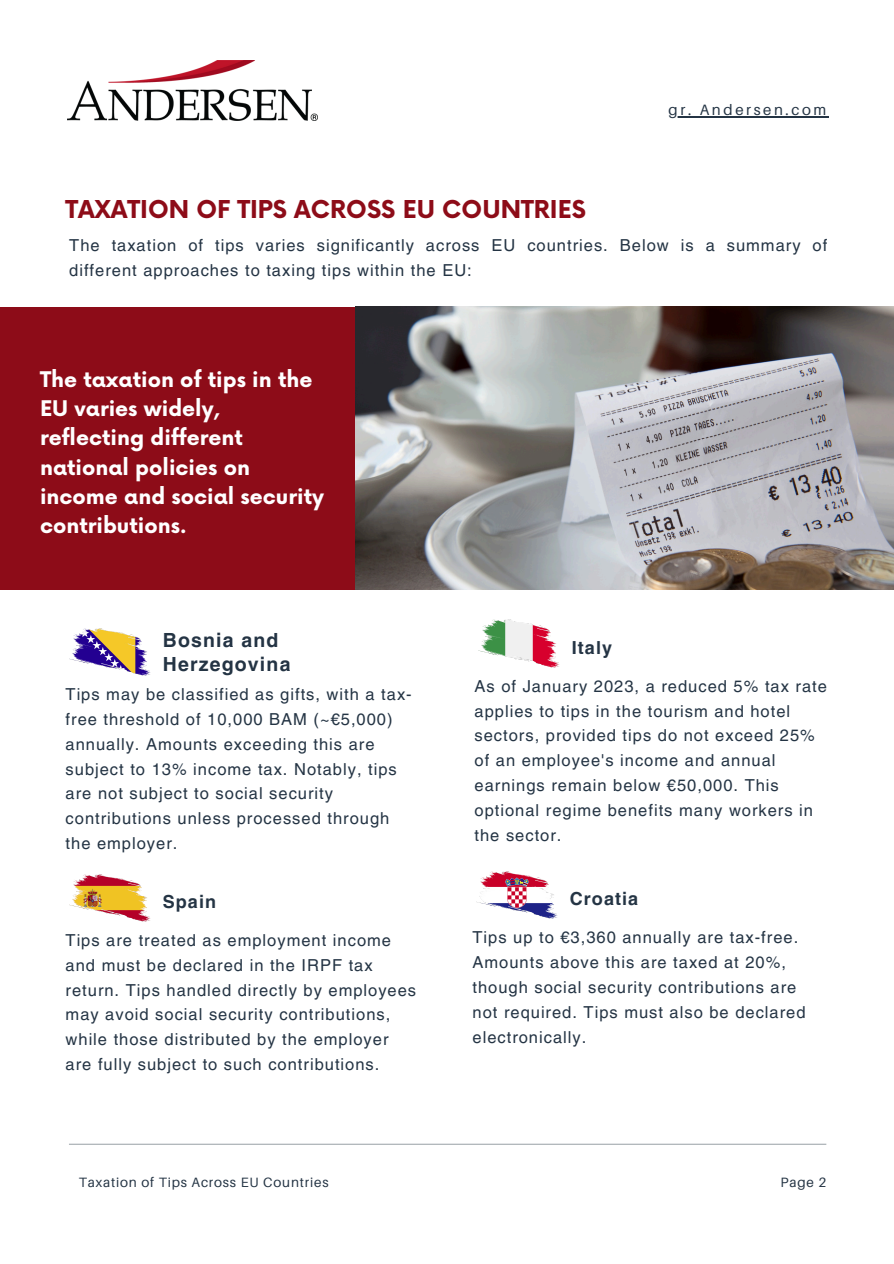
<style>
.page{position:relative;width:894px;height:1264px;background:#fff}
.page>*{position:absolute;margin:0;border:0;box-sizing:border-box;transform-origin:0 0}
.t1{font:700 24px "Now";color:#8d0c18}
.t2{font:700 21px/29.2px "Now";color:#fff}
.t3{font:700 19.5px/23.7px "Helvetica LT Pro";letter-spacing:.06em;color:#243444}
.t4{font:700 18px "Helvetica LT Pro";letter-spacing:.06em;color:#243444}
.t5{font:16.5px/24.8px "Helvetica LT Pro";letter-spacing:.06em;color:#243444}
.t6{font:15px "Aileron";letter-spacing:.175em;color:#243444}
.t7{font:13.5px "Aileron";letter-spacing:.06em;color:#243444}
</style>
<div class="page">
<hr style="left:69px;top:1143px;width:757px;height:1px;background:#a3aaaf">
<img style="left:67px;top:60px;width:250px;height:61px">
<div style="left:0;top:306px;width:355px;height:283px;background:#8d0c18"></div>
<img style="left:355px;top:306px;width:538px;height:283px">
<img style="left:69px;top:628px;width:81px;height:47px">
<img style="left:69px;top:874px;width:81px;height:47px">
<hr style="left:668px;top:116px;width:160px;height:1px;background:#243444">
<img style="left:478px;top:620px;width:81px;height:47px">
<img style="left:476px;top:871px;width:81px;height:47px">
<h4 class="t1" style="left:66px;top:196px;width:521px">TAXATION OF TIPS ACROSS EU COUNTRIES</h4>
<p class="t6" style="left:668px;top:100px;width:159px">gr. Andersen.com</p>
<h1 class="t5" style="left:69px;top:234px;width:759px">The taxation of tips varies significantly across EU countries. Below is a summary of different approaches to taxing tips within the EU:</h1>
<h2 class="t2" style="left:40px;top:366px;width:285px">The taxation of tips in the<br>EU varies widely, reflecting different national policies on income and social security contributions.</h2>
<p class="t3" style="left:163px;top:630px;width:129px">Bosnia and<br>Herzegovina</p>
<p class="t5" style="left:66px;top:683px;width:347px">Tips may be classified as gifts, with a tax&shy;free threshold of 10,000 BAM (~€5,000) annually. Amounts exceeding this are subject to 13% income tax. Notably, tips are not subject to social security contributions unless processed through the employer.</p>
<h2 class="t4" style="left:163px;top:894px;width:55px">Spain</h2>
<p class="t5" style="left:66px;top:929px;width:352px">Tips are treated as employment income and must be declared in the IRPF tax return. Tips handled directly by employees may avoid social security contributions, while those distributed by the employer are fully subject to such contributions.</p>
<p class="t4" style="left:571px;top:640px;width:42px">Italy</p>
<h4 class="t5" style="left:474px;top:675px;width:354px">As of January 2023, a reduced 5% tax rate applies to tips in the tourism and hotel sectors, provided tips do not exceed 25% of an employee's income and annual earnings remain below €50,000. This optional regime benefits many workers in the sector.</h4>
<h4 class="t4" style="left:569px;top:892px;width:70px">Croatia</h4>
<h3 class="t5" style="left:472px;top:926px;width:334px">Tips up to €3,360 annually are tax-free.<br>Amounts above this are taxed at 20%, though social security contributions are not required. Tips must also be declared electronically.</h3>
<h3 class="t7" style="left:79px;top:1174px;width:251px">Taxation of Tips Across EU Countries</h3>
<p class="t7" style="left:780px;top:1174px;width:47px">Page 2</p>
</div>
